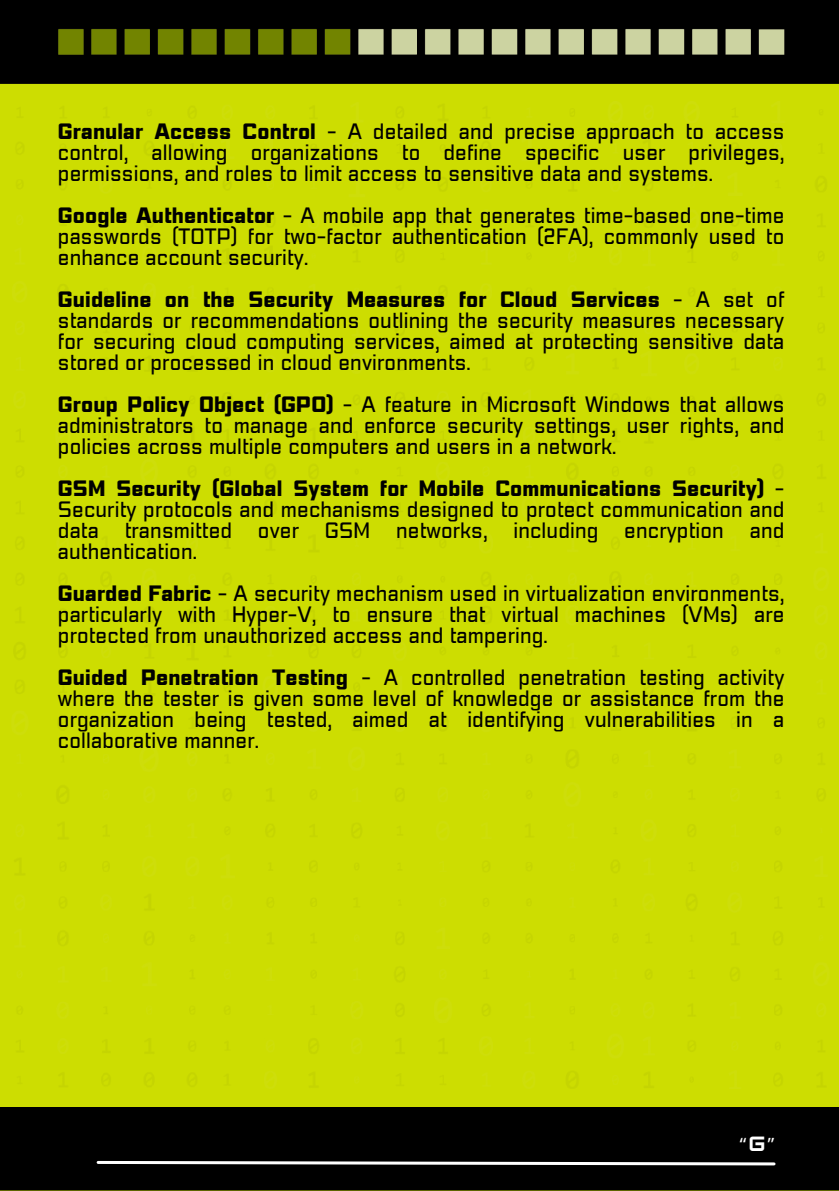
<style>
.page{position:relative;width:839px;height:1191px;background:#fff}
.page>*{position:absolute;margin:0;border:0;box-sizing:border-box;transform-origin:0 0}
.t1{font:20px/21px "Pattanakarn Regular Wd 3";letter-spacing:.01em;color:#000;text-align:justify}
.t2{font:20px "Pattanakarn Bold Wd 3";letter-spacing:.01em;color:#000}
.t3{font:18px "Noto Sans Gurmukhi";color:#fff}
.s1{font-family:"Pattanakarn Bold Wd 3"}
.s2{font-family:"Pattanakarn Regular Wd 3"}
.s3{font-family:"HK Modular";font-weight:700}
</style>
<div class="page">
<div style="left:0;top:0;width:838px;height:1191px;background:#cddd01"></div>
<div style="left:0;top:1107px;width:838px;height:84px;background:#000"></div>
<svg style="left:95px;top:1159px;width:682px;height:8px;background:#5f5f5f"></svg>
<div style="left:0;top:0;width:838px;height:84px;background:#000"></div>
<svg style="left:58px;top:29px;width:25px;height:25px"></svg>
<svg style="left:91px;top:29px;width:25px;height:25px"></svg>
<svg style="left:124px;top:29px;width:26px;height:25px"></svg>
<svg style="left:158px;top:29px;width:25px;height:25px"></svg>
<svg style="left:191px;top:29px;width:26px;height:25px"></svg>
<svg style="left:224px;top:29px;width:26px;height:25px"></svg>
<svg style="left:258px;top:29px;width:25px;height:25px"></svg>
<svg style="left:291px;top:29px;width:26px;height:25px"></svg>
<svg style="left:324px;top:29px;width:26px;height:25px"></svg>
<svg style="left:358px;top:29px;width:25px;height:25px"></svg>
<svg style="left:391px;top:29px;width:26px;height:25px"></svg>
<svg style="left:425px;top:29px;width:25px;height:25px"></svg>
<svg style="left:458px;top:29px;width:25px;height:25px"></svg>
<svg style="left:491px;top:29px;width:26px;height:25px"></svg>
<svg style="left:525px;top:29px;width:25px;height:25px"></svg>
<svg style="left:558px;top:29px;width:26px;height:25px"></svg>
<svg style="left:591px;top:29px;width:26px;height:25px"></svg>
<svg style="left:625px;top:29px;width:25px;height:25px"></svg>
<svg style="left:658px;top:29px;width:26px;height:25px"></svg>
<svg style="left:692px;top:29px;width:25px;height:25px"></svg>
<svg style="left:725px;top:29px;width:25px;height:25px"></svg>
<svg style="left:758px;top:29px;width:26px;height:26px"></svg>
<p class="t1" style="left:58px;top:122px;width:728px"><span class="s1">Granular Access Control</span> - A detailed and precise approach to access control, allowing organizations to define specific user privileges, permissions, and roles to limit access to sensitive data and systems.</p>
<p class="t1" style="left:58px;top:206px;width:728px"><span class="s1">Google Authenticator</span> - A mobile app that generates time-based one-time passwords (TOTP) for two-factor authentication (2FA), commonly used to enhance account security.</p>
<p class="t2" style="left:58px;top:288px;width:728px">Guideline on the Security Measures for Cloud Services <span class="s2">- A set of</span></p>
<p class="t1" style="left:58px;top:311px;width:728px">standards or recommendations outlining the security measures necessary for securing cloud computing services, aimed at protecting sensitive data stored or processed in cloud environments.</p>
<p class="t1" style="left:58px;top:395px;width:728px"><span class="s1">Group Policy Object (GPO)</span> - A feature in Microsoft Windows that allows administrators to manage and enforce security settings, user rights, and policies across multiple computers and users in a network.</p>
<p class="t2" style="left:58px;top:477px;width:728px">GSM Security (Global System for Mobile Communications Security) <span class="s2">-</span></p>
<p class="t1" style="left:58px;top:500px;width:728px">Security protocols and mechanisms designed to protect communication and data</p>
<p class="t1" style="left:125px;top:521px;width:109px">transmitted</p>
<p class="t1" style="left:258px;top:521px;width:42px">over</p>
<p class="t1" style="left:325px;top:521px;width:47px">GSM</p>
<p class="t1" style="left:396px;top:521px;width:93px">networks,</p>
<p class="t1" style="left:513px;top:521px;width:86px">including</p>
<p class="t1" style="left:624px;top:521px;width:101px">encryption</p>
<p class="t1" style="left:749px;top:521px;width:36px">and</p>
<p class="t1" style="left:58px;top:531px;width:728px;line-height:42px">authentication.<br><span class="s1">Guarded Fabric</span> - A security mechanism used in virtualization environments,</p>
<p class="t1" style="left:58px;top:605px;width:728px">particularly with Hyper-V, to ensure that virtual machines (VMs) are protected from unauthorized access and tampering.</p>
<p class="t1" style="left:58px;top:668px;width:728px"><span class="s1">Guided Penetration Testing</span> - A controlled penetration testing activity where the tester is given some level of knowledge or assistance from the organization being tested, aimed at identifying vulnerabilities in a collaborative manner.</p>
<p class="t3" style="left:738px;top:1135px;width:39px">“<span class="s3">G</span>”</p>
</div>
